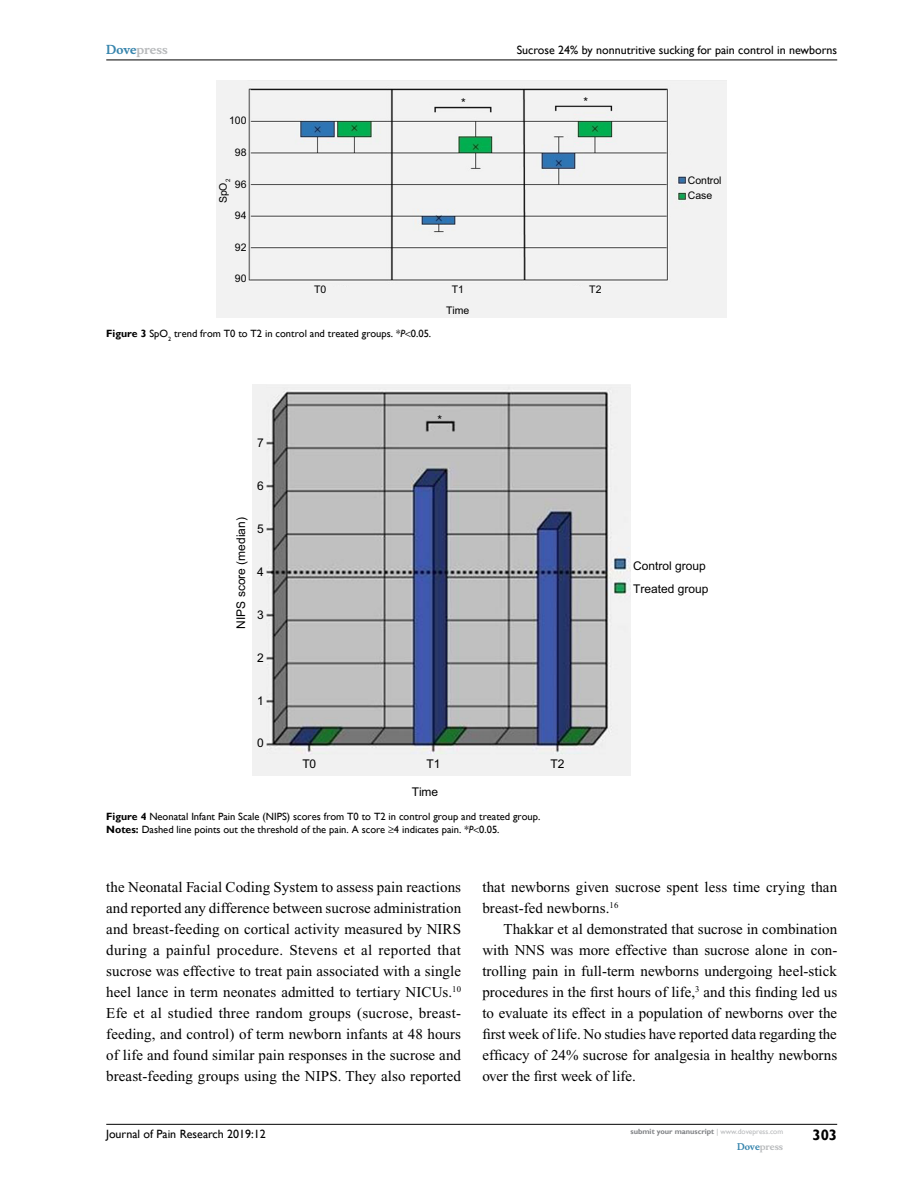
<style>
.page{position:relative;width:918px;height:1188px;background:#fff}
.page>*{position:absolute;margin:0;border:0;box-sizing:border-box;transform-origin:0 0}
.t1{font:15px/21px "Times New Roman";letter-spacing:.005em;color:#000;text-align:justify}
.t2{font:700 15px "Gill Sans";color:#000}
.t3{font:12px "Gill Sans";color:#000}
.t4{font:12px/23px "Arial";color:#000}
.t5{font:700 12px "Musee";color:#b8babc}
.t6{font:10.5px/13.5px "Gill Sans";color:#000}
.t7{font:10.5px/15.6px "Arial";color:#000}
.t8{font:700 9px "Musee";color:#b8babc}
.t9{font:700 7.5px "Gill Sans";color:#808285}
.s1{color:#3785ad}
.s2{font-weight:700}
.s3{font-style:italic}
.s4{font-weight:400;color:#b8babc}
</style>
<div class="page">
<hr style="left:106px;top:1124px;width:731px;height:1px;background:#000">
<hr style="left:106px;top:60px;width:731px;height:1px;background:#000">
<img style="left:217px;top:81px;width:510px;height:236px">
<img style="left:253px;top:385px;width:378px;height:391px">
<p class="t5" style="left:106px;top:43px;width:63px"><span class="s1">Dove</span>press</p>
<p class="t3" style="left:517px;top:43px;width:322px">Sucrose 24% by nonnutritive sucking for pain control in newborns</p>
<p class="t4" style="left:461px;top:92px;width:6px">*</p>
<p class="t4" style="left:583px;top:90px;width:6px">*</p>
<p class="t7" style="left:229px;top:113px;width:19px">100</p>
<p class="t7" style="left:235px;top:144px;width:13px">98</p>
<p class="t7" style="left:235px;top:176px;width:13px">96</p>
<p class="t7" style="left:235px;top:208px;width:13px">94</p>
<p class="t7" style="left:235px;top:239px;width:13px">92</p>
<p class="t7" style="left:235px;top:271px;width:13px">90</p>
<p class="t7" style="left:215px;top:203px;width:26px;rotate:-90deg">SpO<sub>2</sub></p>
<p class="t7" style="left:688px;top:172px;width:35px">Control<br>Case</p>
<p class="t7" style="left:314px;top:282px;width:14px">T0</p>
<p class="t7" style="left:452px;top:282px;width:14px">T1</p>
<p class="t7" style="left:589px;top:282px;width:14px">T2</p>
<p class="t7" style="left:446px;top:302px;width:25px">Time</p>
<p class="t6" style="left:106px;top:327px;width:326px"><span class="s2">Figure 3</span> SpO<sub>2</sub> trend from T0 to T2 in control and treated groups. *<span class="s3">P</span> 0.05.</p>
<p class="t4" style="left:257px;top:432px;width:8px">7</p>
<p class="t4" style="left:229px;top:629px;width:113px;rotate:-90deg">NIPS score (median)</p>
<p class="t4" style="left:257px;top:474px;width:8px">6</p>
<p class="t4" style="left:257px;top:517px;width:8px">5</p>
<p class="t4" style="left:257px;top:560px;width:8px">4</p>
<p class="t4" style="left:257px;top:603px;width:8px">3</p>
<p class="t4" style="left:257px;top:646px;width:8px">2</p>
<p class="t4" style="left:257px;top:689px;width:8px">1</p>
<p class="t4" style="left:257px;top:732px;width:8px">0</p>
<p class="t4" style="left:438px;top:408px;width:6px">*</p>
<p class="t4" style="left:302px;top:752px;width:16px">T0</p>
<p class="t4" style="left:426px;top:752px;width:16px">T1</p>
<p class="t4" style="left:550px;top:752px;width:16px">T2</p>
<p class="t4" style="left:412px;top:781px;width:28px">Time</p>
<p class="t6" style="left:106px;top:809px;width:436px"><span class="s2">Figure 4</span> Neonatal Infant Pain Scale (NIPS) scores from T0 to T2 in control group and treated group.<br><span class="s2">Notes:</span> Dashed line points out the threshold of the pain. A score ≥4 indicates pain. *<span class="s3">P</span> 0.05.</p>
<p class="t4" style="left:633px;top:554px;width:77px">Control group<br>Treated group</p>
<p class="t1" style="left:106px;top:877px;width:356px">the Neonatal Facial Coding System to assess pain reactions and reported any difference between sucrose administration and breast-feeding on cortical activity measured by NIRS during a painful procedure. Stevens et al reported that sucrose was effective to treat pain associated with a single heel lance in term neonates admitted to tertiary NICUs.<sup>10<br></sup>Efe et al studied three random groups (sucrose, breast&shy;feeding, and control) of term newborn infants at 48 hours of life and found similar pain responses in the sucrose and breast-feeding groups using the NIPS. They also reported</p>
<p class="t1" style="left:482px;top:877px;width:356px">that newborns given sucrose spent less time crying than breast-fed newborns.<sup>16</sup></p>
<p class="t1" style="left:482px;top:919px;width:356px;text-indent:21px">Thakkar et al demonstrated that sucrose in combination with NNS was more effective than sucrose alone in con&shy;trolling pain in full-term newborns undergoing heel-stick procedures in the first hours of life,<sup>3</sup> and this finding led us to evaluate its effect in a population of newborns over the first week of life. No studies have reported data regarding the efficacy of 24% sucrose for analgesia in healthy newborns over the first week of life.</p>
<p class="t3" style="left:106px;top:1127px;width:161px">Journal of Pain Research 2019:12</p>
<p class="t9" style="left:631px;top:1127px;width:154px">submit your manuscript <span class="s4">| www.dovepress.com</span></p>
<p class="t8" style="left:737px;top:1141px;width:48px"><span class="s1">Dove</span>press</p>
<p class="t2" style="left:812px;top:1126px;width:26px">303</p>
</div>
